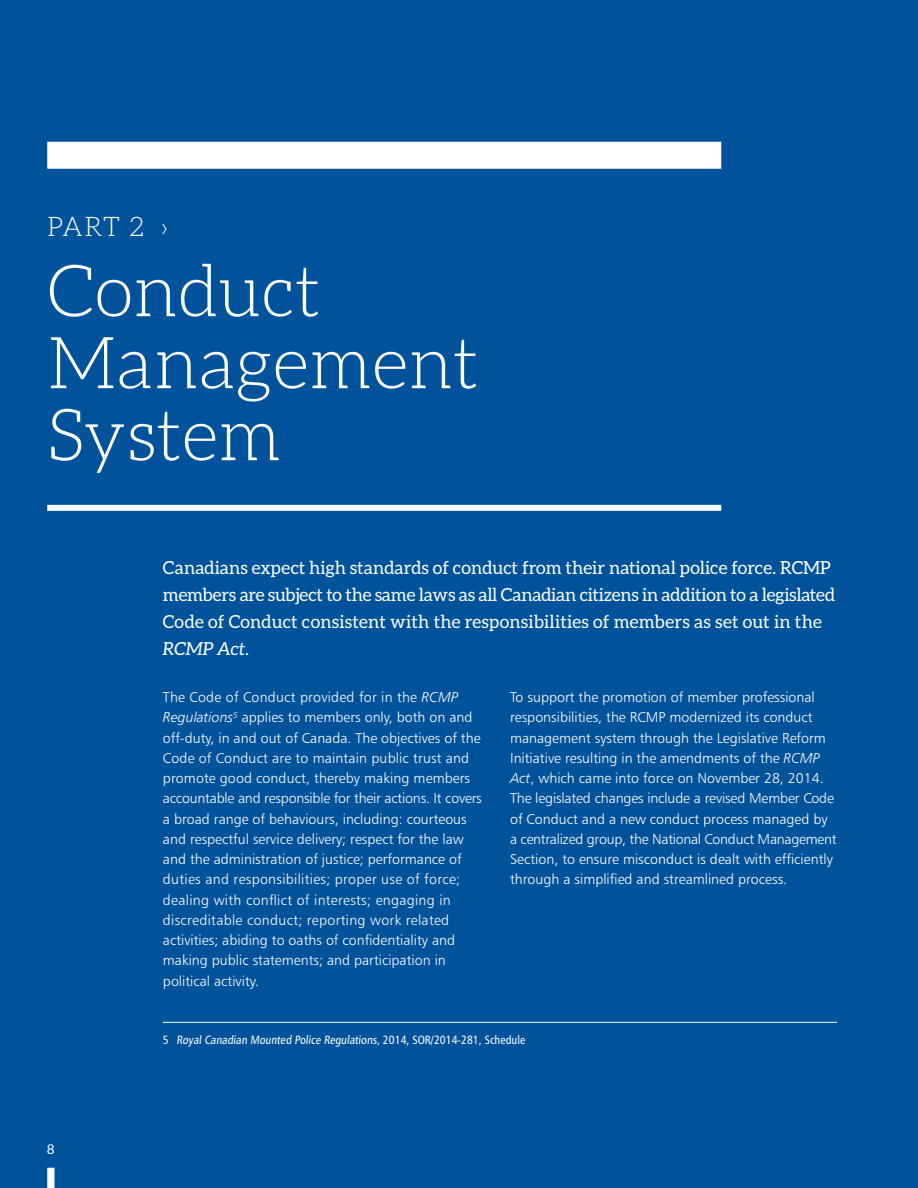
<style>
.page{position:relative;width:918px;height:1188px;background:#00539b}
.page>*{position:absolute;margin:0;border:0;box-sizing:border-box;transform-origin:0 0}
.t1{font:300 72px/72px "Aleo";color:#fff}
.t2{font:300 27px "Aleo";color:#fff}
.t3{font:18px/27px "Aleo";color:#fff}
.t4{font:14.25px/20.2px "Humanist 777 BT Light B";color:#fff}
.t5{font:13.5px "Aleo";color:#fff}
.t6{font:12px "Humanist 777 BT Roman Condensed B";color:#fff}
.s1{font-style:italic}
.s2{font-family:"Humanist 777 BT Light Italic B"}
</style>
<div class="page">
<div style="left:47px;top:1168px;width:8px;height:20px;background:#fff"></div>
<div style="left:47px;top:505px;width:674px;height:6px;background:#fff"></div>
<div style="left:47px;top:142px;width:674px;height:27px;background:#fff"></div>
<hr style="left:163px;top:1022px;width:674px;height:1px;background:#fff">
<h2 class="t2" style="left:47px;top:211px;width:122px">PART 2 ›</h2>
<h1 class="t1" style="left:47px;top:255px;width:433px">Conduct<br>Management<br>System</h1>
<p class="t3" style="left:163px;top:554px;width:674px">Canadians expect high standards of conduct from their national police force. RCMP members are subject to the same laws as all Canadian citizens in addition to a legislated Code of Conduct consistent with the responsibilities of members as set out in the <span class="s1">RCMP Act</span>.</p>
<p class="t4" style="left:163px;top:687px;width:320px">The Code of Conduct provided for in the <span class="s2">RCMP Regulations</span><sup>5</sup> applies to members only, both on and off-duty, in and out of Canada. The objectives of the Code of Conduct are to maintain public trust and promote good conduct, thereby making members accountable and responsible for their actions. It covers a broad range of behaviours, including: courteous and respectful service delivery; respect for the law and the administration of justice; performance of duties and responsibilities; proper use of force; dealing with conflict of interests; engaging in discreditable conduct; reporting work related activities; abiding to oaths of confidentiality and making public statements; and participation in political activity.</p>
<p class="t4" style="left:510px;top:687px;width:328px">To support the promotion of member professional responsibilities, the RCMP modernized its conduct management system through the Legislative Reform Initiative resulting in the amendments of the <span class="s2">RCMP Act</span>, which came into force on November 28, 2014.<br>The legislated changes include a revised Member Code of Conduct and a new conduct process managed by a centralized group, the National Conduct Management Section, to ensure misconduct is dealt with efficiently through a simplified and streamlined process.</p>
<p class="t5" style="left:47px;top:1142px;width:9px">8</p>
<p class="t6" style="left:163px;top:1033px;width:364px">5 Royal Canadian Mounted Police Regulations, 2014, SOR/2014-281, Schedule</p>
</div>
